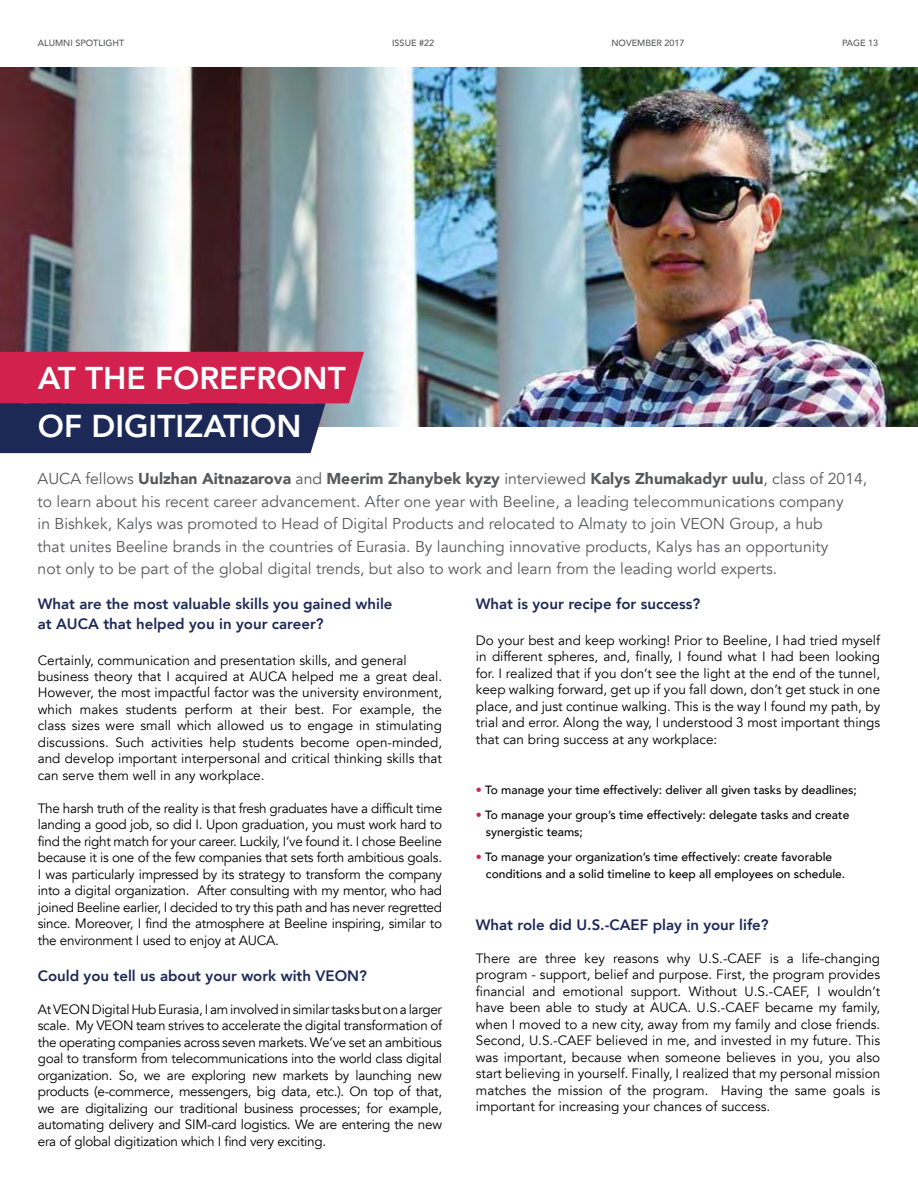
<style>
.page{position:relative;width:918px;height:1188px;background:#fff}
.page>*{position:absolute;margin:0;border:0;box-sizing:border-box;transform-origin:0 0}
.t1{font:800 31.5px/48px "Avenir";color:#fff}
.t2{font:15.75px/22.5px "Avenir";color:#58595b}
.t3{font:800 15px/19.5px "Avenir";color:#1c2957}
.t4{font:13.5px/16.5px "Avenir";color:#000;text-align:justify}
.t5{font:500 12px/16.5px "Avenir";color:#000}
.t6{font:500 9px "Avenir";color:#58595b}
.s1{font-weight:900}
.s2{color:#d1214c}
</style>
<div class="page">
<img style="left:0;top:68px;width:918px;height:359px">
<svg style="left:0;top:352px;width:364px;height:101px;background:#82315b"></svg>
<p class="t6" style="left:38px;top:35px;width:88px">ALUMNI SPOTLIGHT</p>
<p class="t6" style="left:392px;top:35px;width:43px">ISSUE #22</p>
<p class="t6" style="left:611px;top:35px;width:75px">NOVEMBER 2017</p>
<p class="t6" style="left:842px;top:35px;width:38px">PAGE 13</p>
<h1 class="t1" style="left:38px;top:354px;width:309px">AT THE FOREFRONT<br>OF DIGITIZATION</h1>
<p class="t2" style="left:38px;top:468px;width:831px">AUCA fellows <span class="s1">Uulzhan Aitnazarova</span> and <span class="s1">Meerim Zhanybek kyzy</span> interviewed <span class="s1">Kalys Zhumakadyr uulu</span>, class of 2014, to learn about his recent career advancement. After one year with Beeline, a leading telecommunications company<br>in Bishkek, Kalys was promoted to Head of Digital Products and relocated to Almaty to join VEON Group, a hub<br>that unites Beeline brands in the countries of Eurasia. By launching innovative products, Kalys has an opportunity<br>not only to be part of the global digital trends, but also to work and learn from the leading world experts.</p>
<p class="t3" style="left:38px;top:594px;width:356px">What are the most valuable skills you gained while at AUCA that helped you in your career?</p>
<p class="t4" style="left:38px;top:652px;width:406px;text-align:left">Certainly, communication and presentation skills, and general business theory that I acquired at AUCA helped me a great deal.<br>However, the most impactful factor was the university environment, which makes students perform at their best. For example, the class sizes were small which allowed us to engage in stimulating discussions. Such activities help students become open-minded, and develop important interpersonal and critical thinking skills that can serve them well in any workplace.</p>
<p class="t4" style="left:38px;top:800px;width:406px">The harsh truth of the reality is that fresh graduates have a difficult time landing a good job, so did I. Upon graduation, you must work hard to find the right match for your career. Luckily, I’ve found it. I chose Beeline because it is one of the few companies that sets forth ambitious goals.<br>I was particularly impressed by its strategy to transform the company into a digital organization. After consulting with my mentor, who had joined Beeline earlier, I decided to try this path and has never regretted since. Moreover, I find the atmosphere at Beeline inspiring, similar to the environment I used to enjoy at AUCA.</p>
<p class="t3" style="left:38px;top:966px;width:331px">Could you tell us about your work with VEON?</p>
<p class="t4" style="left:38px;top:1001px;width:406px">At VEON Digital Hub Eurasia, I am involved in similar tasks but on a larger scale. My VEON team strives to accelerate the digital transformation of the operating companies across seven markets. We’ve set an ambitious goal to transform from telecommunications into the world class digital organization. So, we are exploring new markets by launching new products (e-commerce, messengers, big data, etc.). On top of that, we are digitalizing our traditional business processes; for example, automating delivery and SIM-card logistics. We are entering the new era of global digitization which I find very exciting.</p>
<p class="t3" style="left:476px;top:594px;width:226px">What is your recipe for success?</p>
<p class="t4" style="left:476px;top:632px;width:406px">Do your best and keep working! Prior to Beeline, I had tried myself in different spheres, and, finally, I found what I had been looking for. I realized that if you don’t see the light at the end of the tunnel, keep walking forward, get up if you fall down, don’t get stuck in one place, and just continue walking. This is the way I found my path, by trial and error. Along the way, I understood 3 most important things that can bring success at any workplace:</p>
<p class="t5" style="left:476px;top:780px;width:382px"><span class="s2">•</span> To manage your time effectively: deliver all given tasks by deadlines;</p>
<p class="t5" style="left:486px;top:806px;width:365px;text-indent:-10px"><span class="s2">•</span> To manage your group’s time effectively: delegate tasks and create synergistic teams;</p>
<p class="t5" style="left:486px;top:848px;width:361px;text-indent:-10px"><span class="s2">•</span> To manage your organization’s time effectively: create favorable conditions and a solid timeline to keep all employees on schedule.</p>
<p class="t3" style="left:476px;top:915px;width:294px">What role did U.S.-CAEF play in your life?</p>
<p class="t4" style="left:476px;top:950px;width:406px">There are three key reasons why U.S.-CAEF is a life-changing program - support, belief and purpose. First, the program provides financial and emotional support. Without U.S.-CAEF, I wouldn’t have been able to study at AUCA. U.S.-CAEF became my family, when I moved to a new city, away from my family and close friends.<br>Second, U.S.-CAEF believed in me, and invested in my future. This was important, because when someone believes in you, you also start believing in yourself. Finally, I realized that my personal mission matches the mission of the program. Having the same goals is important for increasing your chances of success.</p>
</div>
